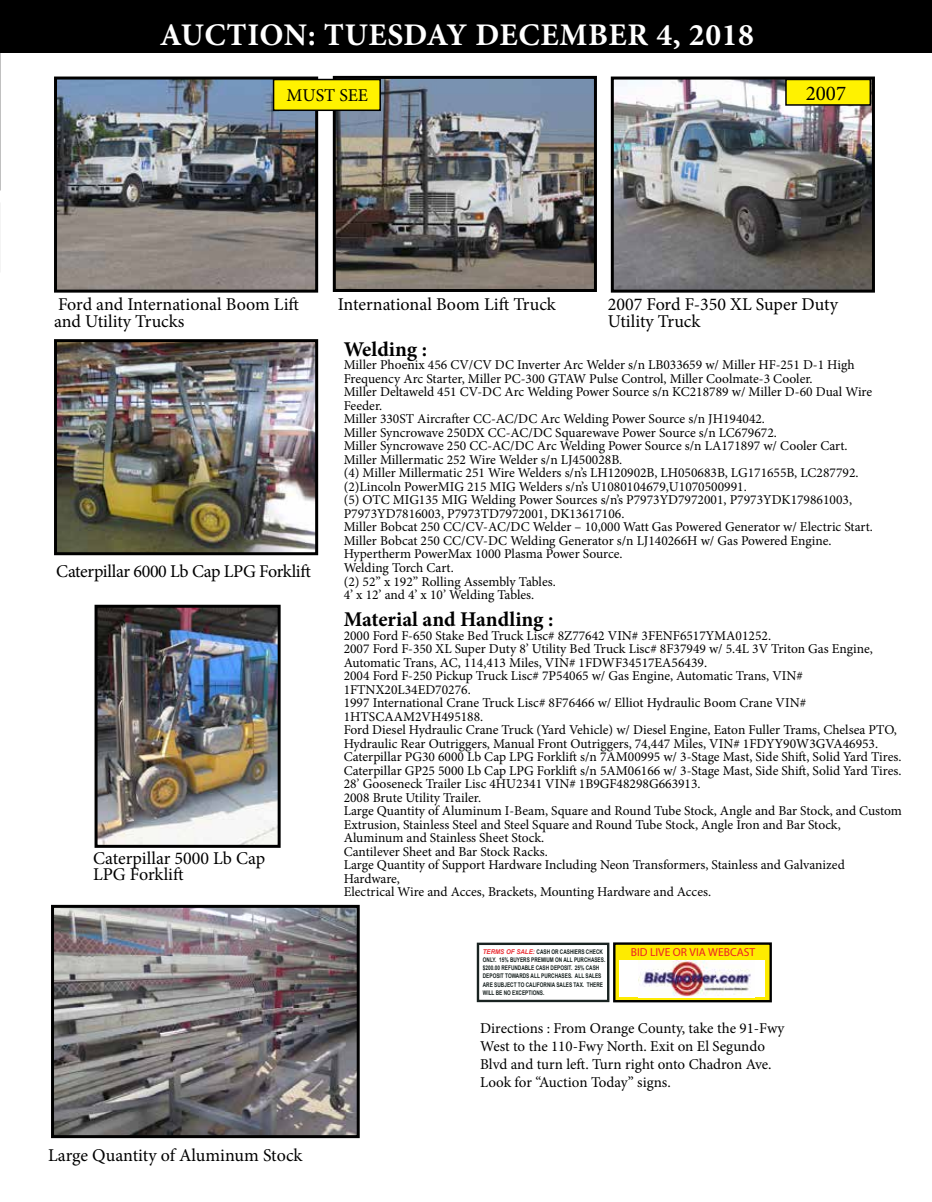
<style>
.page{position:relative;width:932px;height:1202px;background:#fff}
.page>*{position:absolute;margin:0;border:0;box-sizing:border-box;transform-origin:0 0}
.t1{font:700 31.5px "Minion Pro";letter-spacing:.02em;color:#fff}
.t2{font:700 21px "Minion Pro";color:#000}
.t3{font:21px "Minion Pro";color:#000}
.t4{font:18px/16.5px "Minion Pro";letter-spacing:-.005em;color:#000}
.t5{font:15px/18px "Minion Pro";color:#000}
.t6{font:13.5px/13.5px "Minion Pro";color:#000}
.t7{font:800 11.55px "Franklin Gothic";color:#ed2024}
.t8{font:700 6.45px/8.2px "Arial";color:#192321;scale:.75 1}
.s1{font-style:italic;font-size:6.6px;color:#ea2f35}
</style>
<div class="page">
<div style="left:0;top:0;width:932px;height:52px;background:#000"></div>
<img style="left:58px;top:80px;width:256px;height:208px">
<div style="left:54px;top:76px;width:264px;height:216px;border:3px solid #000"></div>
<div style="left:477px;top:942px;width:132px;height:60px;border:2px solid #192321"></div>
<div style="left:614px;top:943px;width:156px;height:58px;background:#feeb00"></div>
<div style="left:613px;top:942px;width:158px;height:60px;border:2px solid #000"></div>
<div style="left:619px;top:961px;width:146px;height:36px;background:#fff"></div>
<img style="left:638px;top:961px;width:113px;height:36px">
<img style="left:337px;top:80px;width:256px;height:208px">
<div style="left:333px;top:76px;width:264px;height:216px;border:3px solid #000"></div>
<img style="left:614px;top:80px;width:256px;height:208px">
<div style="left:610px;top:76px;width:264px;height:216px;border:3px solid #000"></div>
<img style="left:58px;top:343px;width:256px;height:208px">
<div style="left:54px;top:339px;width:264px;height:216px;border:3px solid #000"></div>
<img style="left:98px;top:608px;width:178px;height:236px">
<div style="left:94px;top:604px;width:186px;height:244px;border:3px solid #000"></div>
<div style="left:786px;top:79px;width:84px;height:26px;background:#fff200"></div>
<div style="left:785px;top:79px;width:86px;height:27px;border:2px solid #000"></div>
<div style="left:273px;top:80px;width:107px;height:30px;background:#fff200"></div>
<div style="left:273px;top:79px;width:108px;height:32px;border:2px solid #000"></div>
<img style="left:55px;top:908px;width:301px;height:226px">
<div style="left:51px;top:904px;width:309px;height:234px;border:3px solid #000"></div>
<h1 class="t1" style="left:160px;top:13px;width:595px">AUCTION: TUESDAY DECEMBER 4, 2018</h1>
<h3 class="t4" style="left:286px;top:88px;width:83px">MUST SEE</h3>
<h2 class="t3" style="left:805px;top:79px;width:42px">2007</h2>
<h3 class="t4" style="left:54px;top:296px;width:246px">Ford and International Boom Lift and Utility Trucks</h3>
<h3 class="t4" style="left:338px;top:296px;width:220px">International Boom Lift Truck</h3>
<h3 class="t4" style="left:608px;top:296px;width:232px">2007 Ford F-350 XL Super Duty<br>Utility Truck</h3>
<h3 class="t4" style="left:56px;top:563px;width:256px">Caterpillar 6000 Lb Cap LPG Forklift</h3>
<h3 class="t4" style="left:93px;top:850px;width:174px">Caterpillar 5000 Lb Cap<br>LPG Forklift</h3>
<h3 class="t4" style="left:48px;top:1147px;width:256px">Large Quantity of Aluminum Stock</h3>
<h2 class="t2" style="left:344px;top:334px;width:85px">Welding :</h2>
<p class="t6" style="left:344px;top:358px;width:531px">Miller Phoenix 456 CV/CV DC Inverter Arc Welder s/n LB033659 w/ Miller HF-251 D-1 High Frequency Arc Starter, Miller PC-300 GTAW Pulse Control, Miller Coolmate-3 Cooler.<br>Miller Deltaweld 451 CV-DC Arc Welding Power Source s/n KC218789 w/ Miller D-60 Dual Wire Feeder.<br>Miller 330ST Aircrafter CC-AC/DC Arc Welding Power Source s/n JH194042.<br>Miller Syncrowave 250DX CC-AC/DC Squarewave Power Source s/n LC679672.<br>Miller Syncrowave 250 CC-AC/DC Arc Welding Power Source s/n LA171897 w/ Cooler Cart.<br>Miller Millermatic 252 Wire Welder s/n LJ450028B.<br>(4) Miller Millermatic 251 Wire Welders s/n’s LH120902B, LH050683B, LG171655B, LC287792. (2)Lincoln PowerMIG 215 MIG Welders s/n’s U1080104679,U1070500991.<br>(5) OTC MIG135 MIG Welding Power Sources s/n’s P7973YD7972001, P7973YDK179861003, P7973YD7816003, P7973TD7972001, DK13617106.<br>Miller Bobcat 250 CC/CV-AC/DC Welder – 10,000 Watt Gas Powered Generator w/ Electric Start.<br>Miller Bobcat 250 CC/CV-DC Welding Generator s/n LJ140266H w/ Gas Powered Engine.<br>Hypertherm PowerMax 1000 Plasma Power Source.<br>Welding Torch Cart.<br>(2) 52” x 192” Rolling Assembly Tables.<br>4’ x 12’ and 4’ x 10’ Welding Tables.</p>
<h2 class="t2" style="left:344px;top:604px;width:211px">Material and Handling :</h2>
<p class="t6" style="left:344px;top:628px;width:559px">2000 Ford F-650 Stake Bed Truck Lisc# 8Z77642 VIN# 3FENF6517YMA01252.<br>2007 Ford F-350 XL Super Duty 8’ Utility Bed Truck Lisc# 8F37949 w/ 5.4L 3V Triton Gas Engine, Automatic Trans, AC, 114,413 Miles, VIN# 1FDWF34517EA56439.<br>2004 Ford F-250 Pickup Truck Lisc# 7P54065 w/ Gas Engine, Automatic Trans, VIN# 1FTNX20L34ED70276.<br>1997 International Crane Truck Lisc# 8F76466 w/ Elliot Hydraulic Boom Crane VIN# 1HTSCAAM2VH495188.<br>Ford Diesel Hydraulic Crane Truck (Yard Vehicle) w/ Diesel Engine, Eaton Fuller Trams, Chelsea PTO, Hydraulic Rear Outriggers, Manual Front Outriggers, 74,447 Miles, VIN# 1FDYY90W3GVA46953.<br>Caterpillar PG30 6000 Lb Cap LPG Forklift s/n 7AM00995 w/ 3-Stage Mast, Side Shift, Solid Yard Tires.<br>Caterpillar GP25 5000 Lb Cap LPG Forklift s/n 5AM06166 w/ 3-Stage Mast, Side Shift, Solid Yard Tires.<br>28’ Gooseneck Trailer Lisc 4HU2341 VIN# 1B9GF48298G663913.<br>2008 Brute Utility Trailer.<br>Large Quantity of Aluminum I-Beam, Square and Round Tube Stock, Angle and Bar Stock, and Custom Extrusion, Stainless Steel and Steel Square and Round Tube Stock, Angle Iron and Bar Stock, Aluminum and Stainless Sheet Stock.<br>Cantilever Sheet and Bar Stock Racks.<br>Large Quantity of Support Hardware Including Neon Transformers, Stainless and Galvanized Hardware,<br>Electrical Wire and Acces, Brackets, Mounting Hardware and Acces.</p>
<p class="t8" style="left:483px;top:947px;width:165px"><span class="s1">TERMS OF SALE:</span> CASH OR CASHIERS CHECK ONLY. 15% BUYERS PREMIUM ON ALL PURCHASES. $200.00 REFUNDABLE CASH DEPOSIT. 25% CASH DEPOSIT TOWARDS ALL PURCHASES. ALL SALES ARE SUBJECT TO CALIFORNIA SALES TAX. THERE WILL BE NO EXCEPTIONS.</p>
<p class="t7" style="left:630px;top:945px;width:126px">BID LIVE OR VIA WEBCAST</p>
<p class="t5" style="left:480px;top:1019px;width:306px">Directions : From Orange County, take the 91-Fwy West to the 110-Fwy North. Exit on El Segundo Blvd and turn left. Turn right onto Chadron Ave.<br>Look for “Auction Today” signs.</p>
</div>
